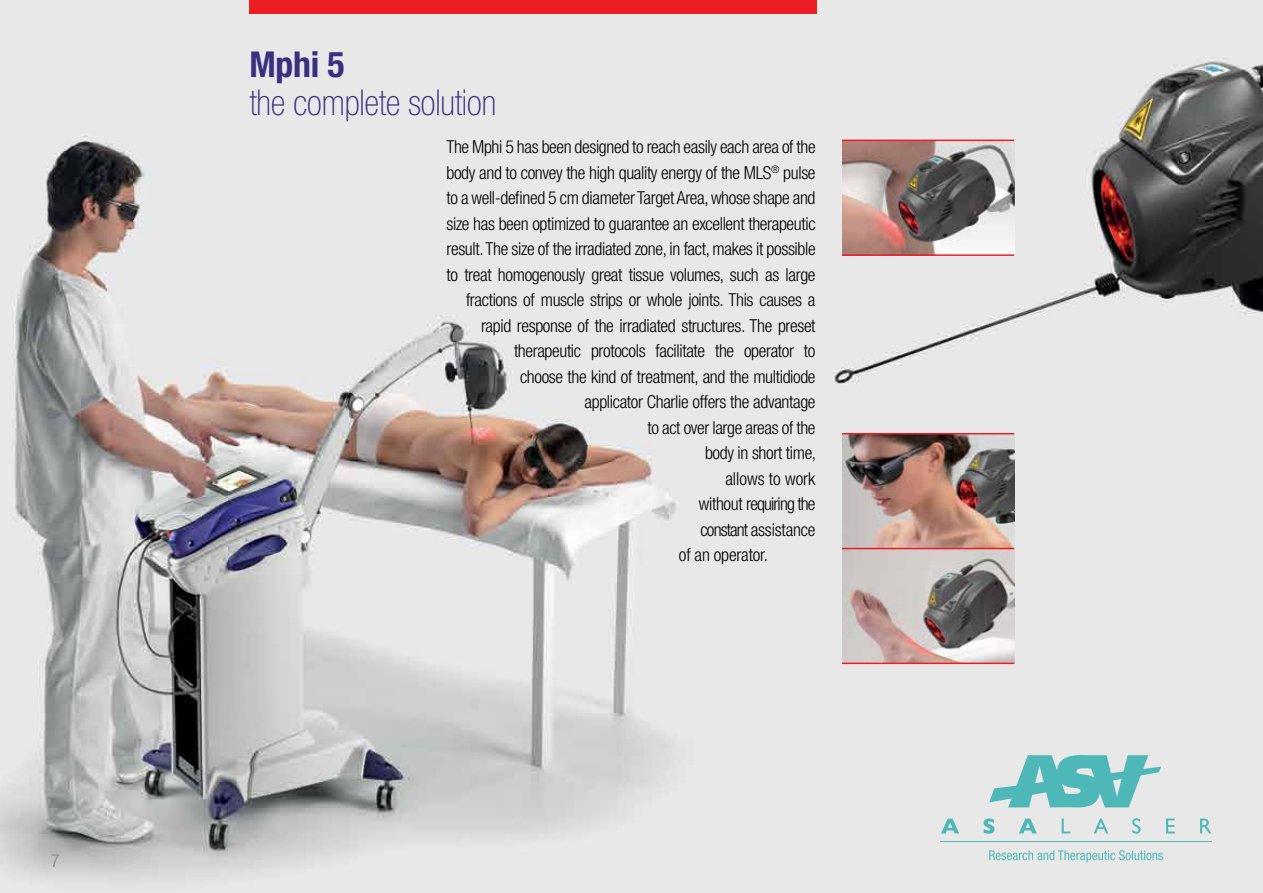
<style>
.page{position:relative;width:1263px;height:893px;background:#fff}
.page>*{position:absolute;margin:0;border:0;box-sizing:border-box;transform-origin:0 0}
.t1{font:100 condensed 35.7px "Helvetica Neue LT Std";letter-spacing:-.01em;color:#39307f}
.t2{font:700 condensed 35.7px "Helvetica Neue LT Std";color:#39307f}
.t3{font:300 condensed 17.85px "Helvetica Neue LT Std";letter-spacing:-.02em;color:#000}
.t4{font:300 condensed 17.85px "Helvetica Neue LT Std";letter-spacing:-.05em;color:#000}
.t5{font:300 condensed 17.85px "Helvetica Neue LT Std";color:#000}
.t6{font:300 condensed 17.85px "Helvetica Neue LT Std";color:#808285}
</style>
<div class="page">
<img style="left:0;top:0;width:1263px;height:893px">
<img style="left:842px;top:141px;width:172px;height:113px">
<img style="left:842px;top:434px;width:172px;height:229px">
<hr style="left:842px;top:140px;width:172px;height:1px;background:#ed1d24">
<hr style="left:842px;top:548px;width:172px;height:1px;background:#ed1d24">
<hr style="left:842px;top:663px;width:172px;height:1px;background:#ed1d24">
<hr style="left:842px;top:433px;width:172px;height:1px;background:#ed1d24">
<hr style="left:842px;top:254px;width:172px;height:2px;background:#ed1d24">
<svg style="left:989px;top:755px;width:172px;height:52px"></svg>
<svg style="left:989px;top:850px;width:174px;height:12px"></svg>
<svg style="left:941px;top:818px;width:270px;height:16px"></svg>
<hr style="left:941px;top:841px;width:271px;height:1px;background:#4eb8b9">
<div style="left:249px;top:0;width:567px;height:14px;background:#ed1d24"></div>
<p class="t6" style="left:51px;top:851px;width:10px">7</p>
<h1 class="t2" style="left:249px;top:42px;width:96px">Mphi 5</h1>
<h1 class="t1" style="left:249px;top:82px;width:248px">the complete solution</h1>
<p class="t3" style="left:446px;top:137px;width:371px">The Mphi 5 has been designed to reach easily each area of the</p>
<p class="t3" style="left:446px;top:162px;width:371px">body and to convey the high quality energy of the MLS<sup>®</sup> pulse</p>
<p class="t3" style="left:446px;top:188px;width:370px">to a well-defined 5 cm diameter Target Area, whose shape and</p>
<p class="t3" style="left:446px;top:213px;width:371px">size has been optimized to guarantee an excellent therapeutic</p>
<p class="t3" style="left:446px;top:239px;width:371px">result. The size of the irradiated zone, in fact, makes it possible</p>
<p class="t3" style="left:446px;top:264px;width:371px">to treat homogenously great tissue volumes, such as large</p>
<p class="t3" style="left:466px;top:290px;width:351px">fractions of muscle strips or whole joints. This causes a</p>
<p class="t3" style="left:481px;top:315px;width:336px">rapid response of the irradiated structures. The preset</p>
<p class="t3" style="left:514px;top:341px;width:303px">therapeutic protocols facilitate the operator to</p>
<p class="t3" style="left:520px;top:366px;width:297px">choose the kind of treatment, and the multidiode</p>
<p class="t3" style="left:584px;top:392px;width:232px">applicator Charlie offers the advantage</p>
<p class="t3" style="left:647px;top:417px;width:170px">to act over large areas of the</p>
<p class="t3" style="left:705px;top:443px;width:113px">body in short time,</p>
<p class="t5" style="left:725px;top:468px;width:92px">allows to work</p>
<p class="t4" style="left:699px;top:494px;width:118px">without requiring the</p>
<p class="t3" style="left:701px;top:519px;width:116px">constant assistance</p>
<p class="t3" style="left:679px;top:545px;width:91px">of an operator.</p>
</div>
